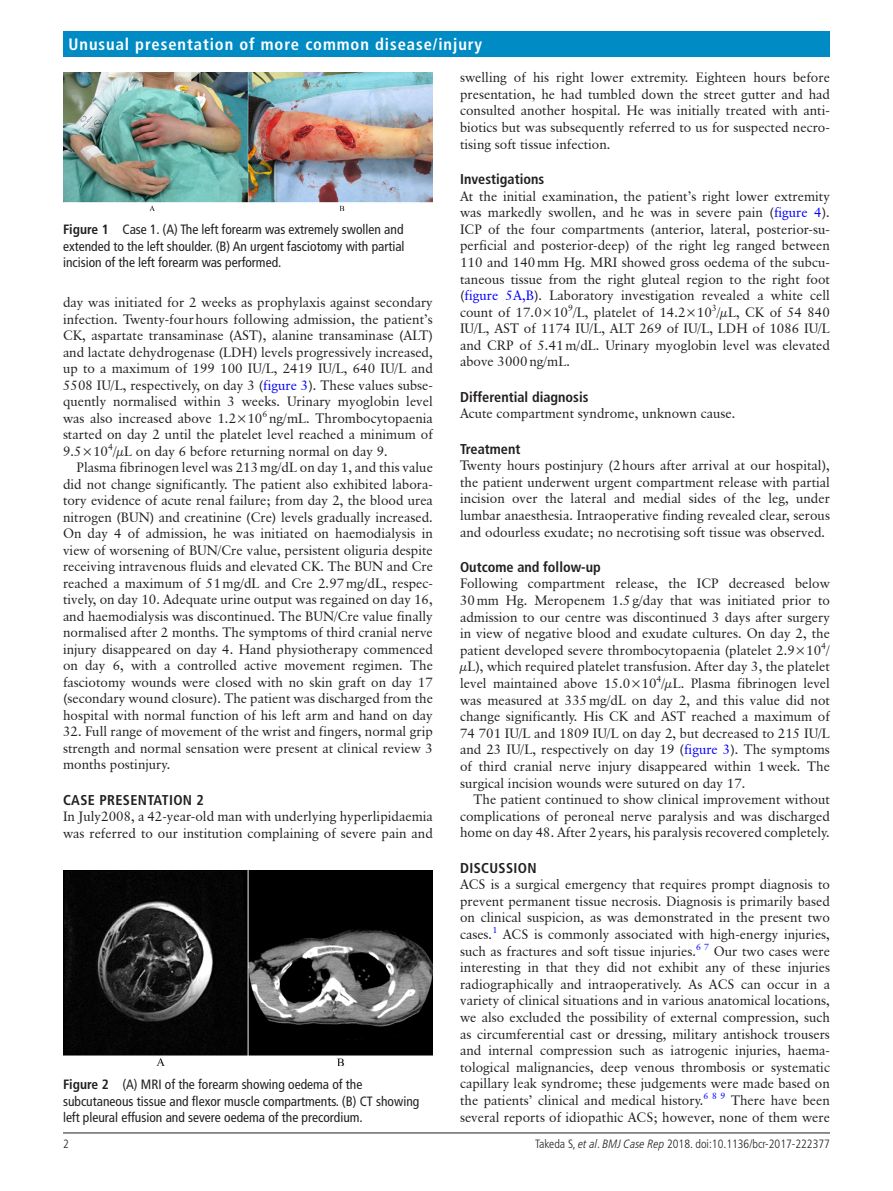
<style>
.page{position:relative;width:893px;height:1191px;background:#fff}
.page>*{position:absolute;margin:0;border:0;box-sizing:border-box;transform-origin:0 0}
.t1{font:700 condensed 16.5px "Frutiger LT Pro";letter-spacing:.055em;color:#fff}
.t2{font:700 condensed 14.25px "Frutiger LT Pro";color:#231f20}
.t3{font:700 condensed 14.25px "Frutiger LT Pro";letter-spacing:.025em;color:#231f20}
.t4{font:13.5px/16.6px "Classical Garamond BT";color:#231f20;text-align:justify}
.t5{font:condensed 13.5px/16.5px "Frutiger LT Pro";color:#231f20;text-align:justify}
.t6{font:300 condensed 12px "Frutiger LT Pro";color:#231f20}
.t7{font:9px "Classical Garamond BT";color:#00f}
.t8{font:9px "Classical Garamond BT";color:#231f20}
.s1{font-weight:700}
.s2{font-style:inherit}
.s3{color:#00f}
.s4{font-size:13.5px}
.s5{font-style:italic}
</style>
<div class="page">
<hr style="left:63px;top:1132px;width:767px;height:1px;background:#231f20">
<div style="left:63px;top:31px;width:767px;height:25px;background:#008bc5"></div>
<img style="left:63px;top:72px;width:370px;height:138px">
<img style="left:63px;top:870px;width:370px;height:195px">
<p class="t1" style="left:69px;top:34px;width:415px">Unusual presentation of more common disease/injury</p>
<p class="t5" style="left:63px;top:222px;width:343px"><span class="s1">Figure 1</span> Case 1. (A) The left forearm was extremely swollen and extended to the left shoulder. (B) An urgent fasciotomy with partial incision of the left forearm was performed.</p>
<p class="t4" style="left:63px;top:294px;width:371px">day was initiated for 2 weeks as prophylaxis against secondary infection. Twenty-fourhours following admission, the patient’s CK, aspartate transaminase (AST), alanine transaminase (ALT) and lactate dehydrogenase (LDH) levels progressively increased, up to a maximum of <span class="s2">199 100 IU/</span>L, 2419 IU/L, 640 IU/L and 5508 IU/L, respectively, on day 3 (<span class="s3">figure 3</span>). These values subse&shy;quently normalised within 3 weeks. Urinary myoglobin level was also increased above 1.2×10<sup>6</sup> ng/mL. Thrombocytopaenia started on day 2 until the platelet level reached a minimum of 9.5×10<sup>4</sup>/μL on day 6 before returning normal on day 9.</p>
<p class="t4" style="left:63px;top:459px;width:371px;text-indent:14px">Plasma fibrinogen level was 213mg/dL on day 1, and this value did not change significantly. The patient also exhibited labora&shy;tory evidence of acute renal failure; from day 2, the blood urea nitrogen (BUN) and creatinine (Cre) levels gradually increased.<br>On day 4 of admission, he was initiated on haemodialysis in view of worsening of BUN/Cre value, persistent oliguria despite receiving intravenous fluids and elevated CK. The BUN and Cre reached a maximum of 51mg/dL and Cre 2.97mg/dL, respec&shy;tively, on day 10. Adequate urine output was regained on day 16, and haemodialysis was discontinued. The BUN/Cre value finally normalised after 2 months. The symptoms of third cranial nerve injury disappeared on day 4. Hand physiotherapy commenced on day 6, with a controlled active movement regimen. The fasciotomy wounds were closed with no skin graft on day 17 (secondary wound closure). The patient was discharged from the hospital with normal function of his left arm and hand on day</p>
<p class="t4" style="left:63px;top:723px;width:371px">32. Full range of movement of the wrist and fingers, normal grip strength and normal sensation were present at clinical review 3 months postinjury.</p>
<p class="t3" style="left:63px;top:791px;width:143px">Case presentation 2</p>
<p class="t4" style="left:63px;top:808px;width:371px">In July2008, a 42-year-old man with underlying hyperlipidaemia was referred to our institution complaining of severe pain and</p>
<p class="t5" style="left:63px;top:1076px;width:358px;text-align:left"><span class="s1">Figure 2</span> (A) MRI of the forearm showing oedema of the subcutaneous tissue and flexor muscle compartments. (B) CT showing left pleural effusion and severe oedema of the precordium.</p>
<p class="t4" style="left:460px;top:69px;width:371px">swelling of his right lower extremity. Eighteen hours before presentation, he had tumbled down the street gutter and had consulted another hospital. He was initially treated with anti&shy;biotics but was subsequently referred to us for suspected necro&shy;tising soft tissue infection.</p>
<p class="t2" style="left:460px;top:170px;width:86px">Investigations</p>
<p class="t4" style="left:460px;top:187px;width:371px">At the initial examination, the patient’s right lower extremity was markedly swollen, and he was in severe pain (<span class="s3">figure 4</span>).<br>ICP of the four compartments (anterior, lateral, posterior-su&shy;perficial and posterior-deep) of the right leg ranged between 110 and 140mm Hg. MRI showed gross oedema of the subcu&shy;taneous tissue from the right gluteal region to the right foot (<span class="s3">figure 5A,B</span>). Laboratory investigation revealed a white cell count of 17.0×10<sup>9</sup>/L, platelet of 14.2×10<sup>3</sup>/μL, CK of <span class="s2">54 840<br>IU/</span>L, AST of 1174 IU/L, ALT 269 of IU/L, LDH of 1086 IU/L and CRP of 5.41m/dL. Urinary myoglobin level was elevated above 3000ng/mL.</p>
<p class="t2" style="left:460px;top:388px;width:130px">Differential diagnosis</p>
<p class="t4" style="left:460px;top:405px;width:277px">Acute compartment syndrome, unknown cause.</p>
<p class="t2" style="left:460px;top:440px;width:62px">Treatment</p>
<p class="t4" style="left:460px;top:457px;width:371px">Twenty hours postinjury (2hours after arrival at our hospital), the patient underwent urgent compartment release with partial incision over the lateral and medial sides of the leg, under lumbar anaesthesia. Intraoperative finding revealed clear, serous and odourless exudate; no necrotising soft tissue was observed.</p>
<p class="t2" style="left:460px;top:558px;width:142px">Outcome and follow-up</p>
<p class="t4" style="left:460px;top:575px;width:371px">Following compartment release, the ICP decreased below 30mm Hg. Meropenem 1.5g/day that was initiated prior to admission to our centre was discontinued 3 days after surgery in view of negative blood and exudate cultures. On day 2, the patient developed severe thrombocytopaenia (platelet 2.9×10</p>
<p class="t8" style="left:821px;top:640px;width:10px">4<span class="s4">/</span></p>
<p class="t4" style="left:460px;top:658px;width:371px">μL), which required platelet transfusion. After day 3, the platelet level maintained above 15.0×10<sup>4</sup>/μL. Plasma fibrinogen level was measured at 335mg/dL on day 2, and this value did not change significantly. His CK and AST reached a maximum of 74 701 IU/L and 1809 IU/L on day 2, but decreased to 215 IU/L and 23 IU/L, respectively on day 19 (<span class="s3">figure 3</span>). The symptoms of third cranial nerve injury disappeared within 1week. The surgical incision wounds were sutured on day 17.</p>
<p class="t4" style="left:460px;top:791px;width:371px;text-indent:14px">The patient continued to show clinical improvement without complications of peroneal nerve paralysis and was discharged home on day 48. After 2years, his paralysis recovered completely.</p>
<p class="t2" style="left:460px;top:859px;width:78px">Discussion</p>
<p class="t4" style="left:460px;top:876px;width:371px">ACS is a surgical emergency that requires prompt diagnosis to prevent permanent tissue necrosis. Diagnosis is primarily based on clinical suspicion, as was demonstrated in the present two cases.</p>
<p class="t7" style="left:492px;top:924px;width:6px">1</p>
<p class="t4" style="left:460px;top:925px;width:371px;text-indent:43px">ACS is commonly associated with high-energy injuries, such as fractures and soft tissue injuries.</p>
<p class="t7" style="left:696px;top:941px;width:15px">6 7</p>
<p class="t4" style="left:460px;top:942px;width:371px;text-indent:254px">Our two cases were interesting in that they did not exhibit any of these injuries radiographically and intraoperatively. As ACS can occur in a variety of clinical situations and in various anatomical locations, we also excluded the possibility of external compression, such as circumferential cast or dressing, military antishock trousers and internal compression such as iatrogenic injuries, haema&shy;tological malignancies, deep venous thrombosis or systematic capillary leak syndrome; these judgements were made based on the patients’ clinical and medical history.<sup>6</sup> <sup>8</sup> <sup>9</sup> There have been several reports of idiopathic ACS; however, none of them were</p>
<p class="t6" style="left:63px;top:1136px;width:7px">2</p>
<p class="t6" style="left:535px;top:1136px;width:296px">Takeda S, <span class="s5">et al</span>. <span class="s5">BMJ Case Rep</span> 2018. doi:10.1136/bcr-2017-222377</p>
</div>
